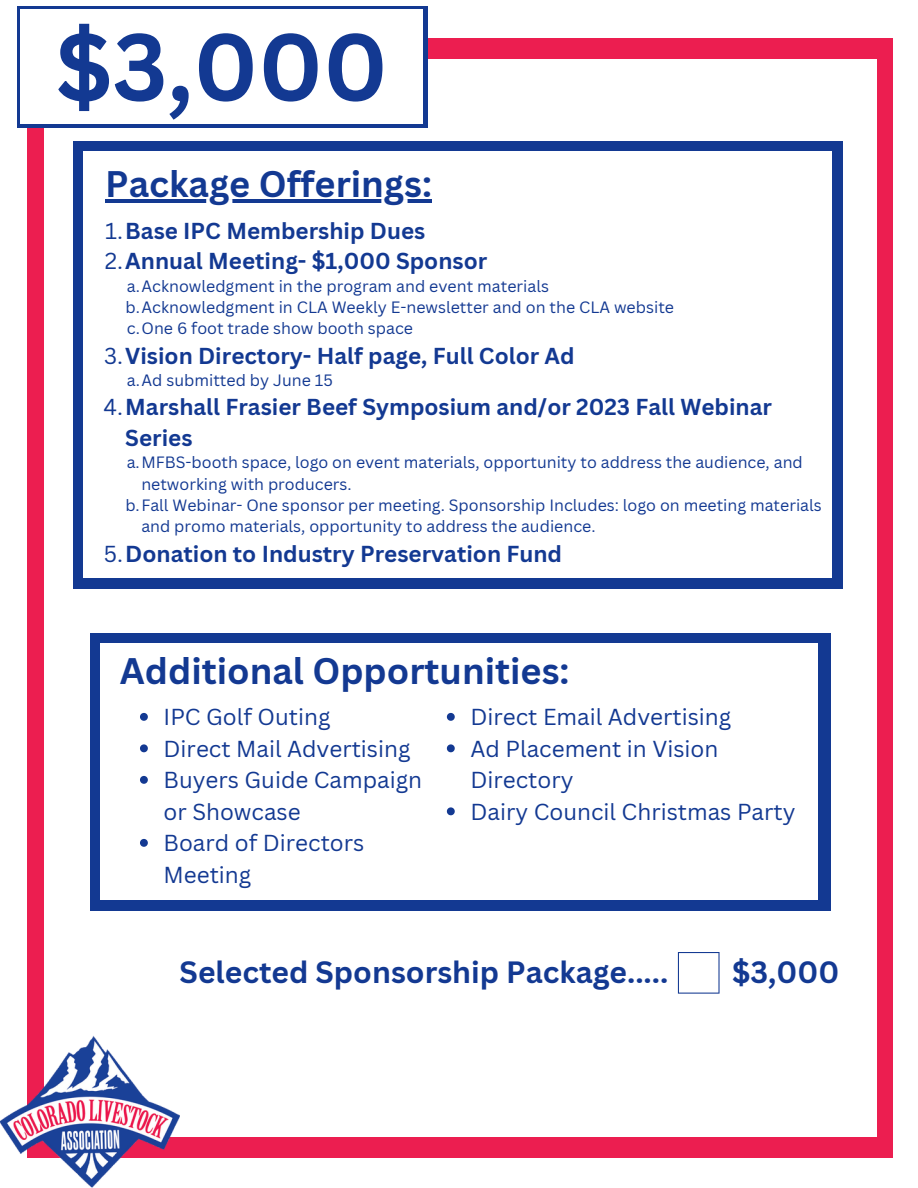
<style>
.page{position:relative;width:918px;height:1188px;background:#fff}
.page>*{position:absolute;margin:0;border:0;box-sizing:border-box;transform-origin:0 0}
.t1{font:700 93px "Canva Sans";color:#133992}
.t2{font:700 36px "Canva Sans";color:#133992}
.t3{font:700 30px "Canva Sans";color:#133992}
.t4{font:700 22.5px/30.3px "Canva Sans";color:#133992}
.t5{font:22.5px/31.5px "Canva Sans";color:#133992}
.t6{font:16.05px/21.3px "Canva Sans";color:#133992}
.t7{font:15.9px "Canva Sans";color:#133992}
.s1{font-weight:400}
</style>
<div class="page">
<div style="left:28px;top:38px;width:865px;height:1119px;background:#ec1e50"></div>
<div style="left:44px;top:59px;width:833px;height:1078px;background:#fff"></div>
<img style="left:0;top:1035px;width:180px;height:153px">
<div style="left:17px;top:6px;width:411px;height:121px;background:#133992"></div>
<svg style="left:678px;top:952px;width:42px;height:42px"></svg>
<div style="left:73px;top:141px;width:770px;height:448px;background:#133992"></div>
<div style="left:83px;top:151px;width:749px;height:426px;background:#fff"></div>
<div style="left:90px;top:633px;width:741px;height:278px;background:#133992"></div>
<div style="left:100px;top:643px;width:718px;height:256px;background:#fff"></div>
<div style="left:20px;top:9px;width:403px;height:115px;background:#fff"></div>
<hr style="left:105px;top:200px;width:327px;height:3px;background:#133992">
<svg style="left:140px;top:713px;width:8px;height:8px"></svg>
<svg style="left:140px;top:744px;width:8px;height:8px"></svg>
<svg style="left:140px;top:776px;width:8px;height:8px"></svg>
<svg style="left:140px;top:839px;width:8px;height:8px"></svg>
<svg style="left:447px;top:713px;width:8px;height:8px"></svg>
<svg style="left:447px;top:744px;width:8px;height:8px"></svg>
<svg style="left:447px;top:807px;width:8px;height:8px"></svg>
<h1 class="t1" style="left:56px;top:1px;width:334px">$3,000</h1>
<h2 class="t2" style="left:105px;top:159px;width:328px">Package Offerings:</h2>
<h3 class="t4" style="left:105px;top:215px;width:384px"><span class="s1">1.</span>Base IPC Membership Dues<br><span class="s1">2.</span>Annual Meeting- $1,000 Sponsor</h3>
<p class="t6" style="left:125px;top:275px;width:550px">a.Acknowledgment in the program and event materials b.Acknowledgment in CLA Weekly E-newsletter and on the CLA website c.One 6 foot trade show booth space</p>
<h3 class="t4" style="left:104px;top:340px;width:472px"><span class="s1">3.</span>Vision Directory- Half page, Full Color Ad</h3>
<p class="t6" style="left:127px;top:369px;width:208px">a.Ad submitted by June 15</p>
<h3 class="t4" style="left:125px;top:392px;width:648px;text-indent:-22px"><span class="s1">4.</span>Marshall Frasier Beef Symposium and/or 2023 Fall Webinar<br>Series</h3>
<p class="t7" style="left:127px;top:451px;width:678px">a.MFBS-booth space, logo on event materials, opportunity to address the audience, and</p>
<p class="t7" style="left:141px;top:473px;width:212px">networking with producers.</p>
<p class="t7" style="left:125px;top:494px;width:698px">b.Fall Webinar- One sponsor per meeting. Sponsorship Includes: logo on meeting materials</p>
<p class="t7" style="left:141px;top:515px;width:456px">and promo materials, opportunity to address the audience.</p>
<h3 class="t4" style="left:104px;top:538px;width:460px"><span class="s1">5.</span>Donation to Industry Preservation Fund</h3>
<h2 class="t2" style="left:120px;top:646px;width:451px">Additional Opportunities:</h2>
<h3 class="t5" style="left:164px;top:701px;width:260px">IPC Golf Outing<br>Direct Mail Advertising<br>Buyers Guide Campaign or Showcase<br>Board of Directors<br>Meeting</h3>
<h3 class="t5" style="left:471px;top:701px;width:327px">Direct Email Advertising<br>Ad Placement in Vision<br>Directory<br>Dairy Council Christmas Party</h3>
<h3 class="t3" style="left:180px;top:951px;width:490px">Selected Sponsorship Package.....</h3>
<h3 class="t3" style="left:732px;top:951px;width:109px">$3,000</h3>
</div>
